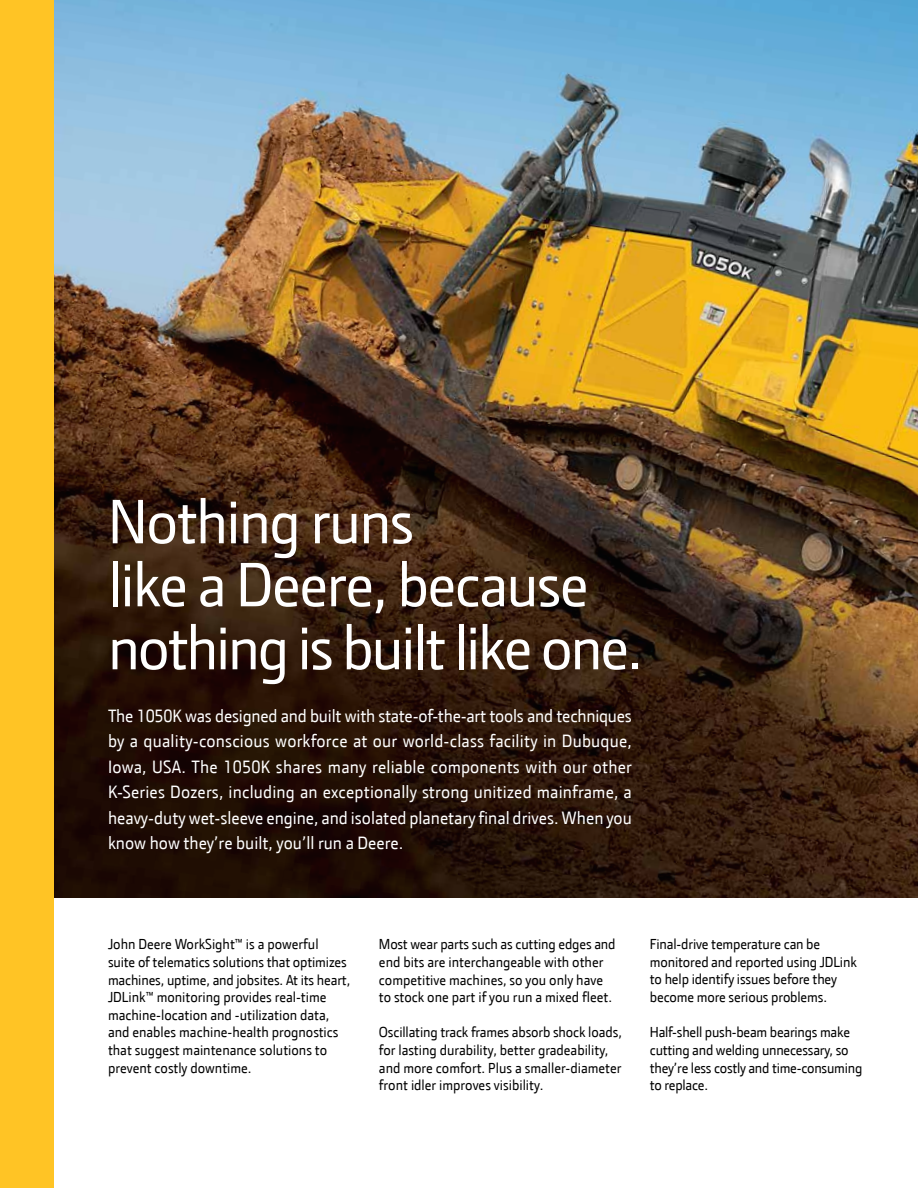
<style>
.page{position:relative;width:918px;height:1188px;background:#fff}
.page>*{position:absolute;margin:0;border:0;box-sizing:border-box;transform-origin:0 0}
.t1{font:63px/63px "JD Sans";letter-spacing:-.025em;color:#fff}
.t2{font:18px/25.5px "JD Sans";color:#fff;text-align:justify}
.t3{font:14.7px/17.5px "JD Sans";color:#000}
</style>
<div class="page">
<img style="left:54px;top:0;width:864px;height:898px">
<div style="left:0;top:0;width:54px;height:1188px;background:#ffc425"></div>
<h1 class="t1" style="left:108px;top:488px;width:536px">Nothing runs<br>like a Deere, because nothing is built like one.</h1>
<p class="t2" style="left:108px;top:702px;width:526px">The 1050K was designed and built with state-of-the-art tools and techniques by a quality-conscious workforce at our world-class facility in Dubuque, Iowa, USA. The 1050K shares many reliable components with our other K-Series Dozers, including an exceptionally strong unitized mainframe, a heavy-duty wet-sleeve engine, and isolated planetary final drives. When you know how they’re built, you’ll run a Deere.</p>
<p class="t3" style="left:108px;top:935px;width:244px">John Deere WorkSight™ is a powerful<br>suite of telematics solutions that optimizes machines, uptime, and jobsites. At its heart, JDLink™ monitoring provides real-time machine-location and -utilization data, and enables machine-health prognostics that suggest maintenance solutions to prevent costly downtime.</p>
<p class="t3" style="left:379px;top:935px;width:238px">Most wear parts such as cutting edges and end bits are interchangeable with other competitive machines, so you only have to stock one part if you run a mixed fleet.</p>
<p class="t3" style="left:379px;top:1023px;width:245px">Oscillating track frames absorb shock loads, for lasting durability, better gradeability, and more comfort. Plus a smaller-diameter front idler improves visibility.</p>
<p class="t3" style="left:650px;top:935px;width:208px">Final-drive temperature can be monitored and reported using JDLink to help identify issues before they become more serious problems.</p>
<p class="t3" style="left:650px;top:1023px;width:214px">Half-shell push-beam bearings make cutting and welding unnecessary, so they’re less costly and time-consuming to replace.</p>
</div>
